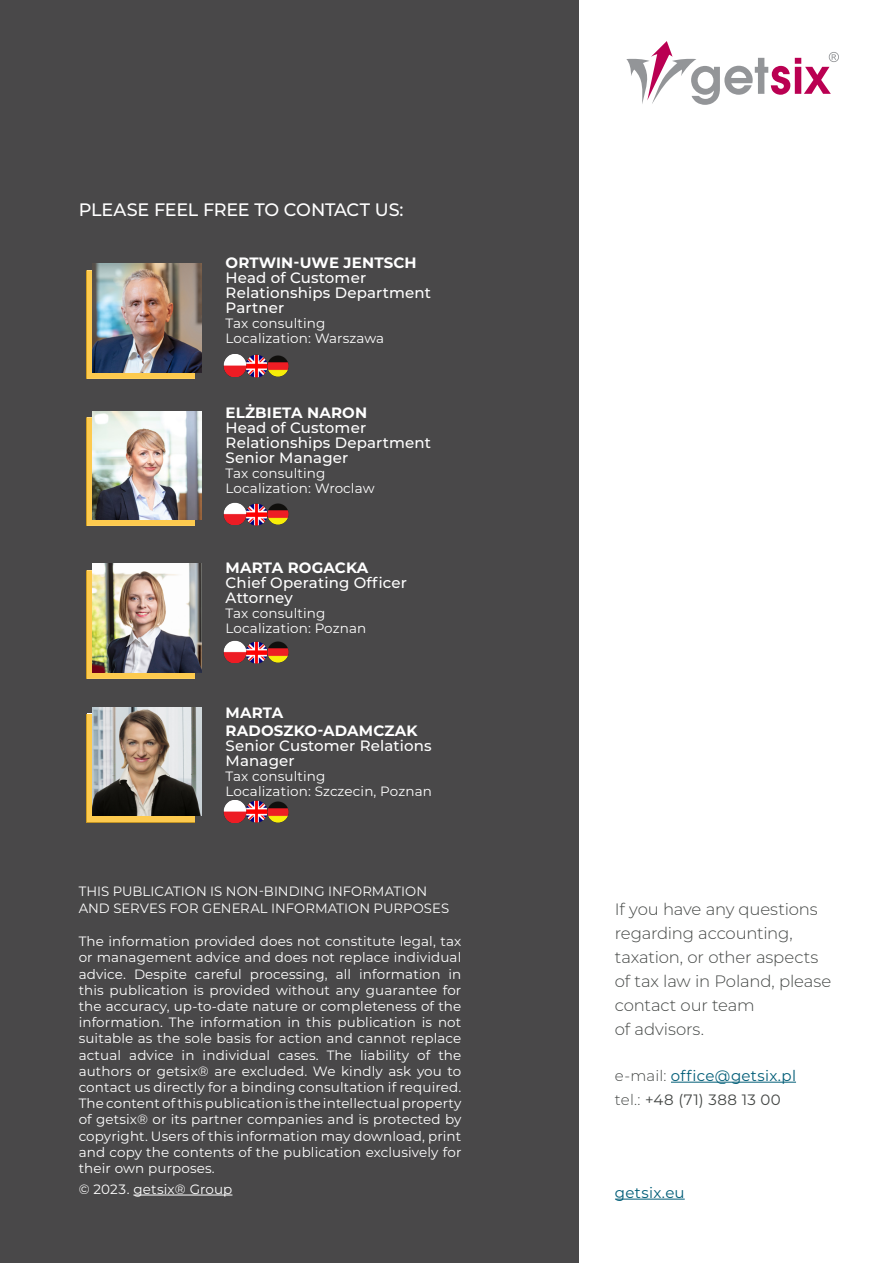
<style>
.page{position:relative;width:893px;height:1263px;background:#fff}
.page>*{position:absolute;margin:0;border:0;box-sizing:border-box;transform-origin:0 0}
.t1{font:500 18px "Montserrat";letter-spacing:-.02em;color:#fff}
.t2{font:300 16.5px/24px "Montserrat";letter-spacing:-.01em;color:#434644}
.t3{font:500 15px/15px "Montserrat";letter-spacing:.01em;color:#fff}
.t4{font:700 15px/18px "Montserrat";letter-spacing:.01em;color:#fff}
.t5{font:15px/24px "Montserrat";letter-spacing:.02em;color:#005d77}
.t6{font:13.5px/16.2px "Montserrat";letter-spacing:.01em;color:#fff}
.s1{font-weight:300;color:#434644}
.s2{color:#434644}
</style>
<div class="page">
<div style="left:0;top:0;width:579px;height:1263px;background:#494849"></div>
<hr style="left:133px;top:1195px;width:99px;height:1px;background:#fff">
<img style="left:245px;top:354px;width:24px;height:24px">
<img style="left:266px;top:355px;width:23px;height:22px">
<img style="left:222px;top:354px;width:25px;height:23px">
<div style="left:86px;top:270px;width:109px;height:109px;background:#fdb913;opacity:.75"></div>
<img style="left:93px;top:264px;width:108px;height:108px">
<div style="left:86px;top:417px;width:109px;height:109px;background:#fdb913;opacity:.75"></div>
<img style="left:93px;top:411px;width:108px;height:108px">
<div style="left:86px;top:570px;width:109px;height:109px;background:#fdb913;opacity:.75"></div>
<img style="left:93px;top:564px;width:108px;height:108px">
<div style="left:86px;top:714px;width:109px;height:108px;background:#fdb913;opacity:.75"></div>
<img style="left:93px;top:707px;width:108px;height:109px">
<img style="left:245px;top:502px;width:24px;height:24px">
<img style="left:266px;top:503px;width:23px;height:22px">
<img style="left:222px;top:502px;width:25px;height:23px">
<img style="left:245px;top:640px;width:24px;height:24px">
<img style="left:266px;top:641px;width:23px;height:22px">
<img style="left:222px;top:640px;width:25px;height:23px">
<img style="left:245px;top:800px;width:24px;height:24px">
<img style="left:266px;top:801px;width:23px;height:22px">
<img style="left:222px;top:800px;width:25px;height:22px">
<hr style="left:671px;top:1082px;width:125px;height:1px;background:#005d77">
<hr style="left:615px;top:1199px;width:70px;height:1px;background:#005d77">
<svg style="left:626px;top:41px;width:213px;height:64px"></svg>
<h1 class="t1" style="left:79px;top:197px;width:326px">PLEASE FEEL FREE TO CONTACT US:</h1>
<p class="t4" style="left:226px;top:253px;width:193px">ORTWIN-UWE JENTSCH</p>
<p class="t3" style="left:226px;top:269px;width:207px">Head of Customer<br>Relationships Department<br>Partner</p>
<p class="t6" style="left:226px;top:315px;width:160px;line-height:15px">Tax consulting<br>Localization: Warszawa</p>
<p class="t4" style="left:226px;top:403px;width:143px">ELŻBIETA NARON</p>
<p class="t3" style="left:226px;top:420px;width:207px">Head of Customer<br>Relationships Department<br>Senior Manager</p>
<p class="t6" style="left:226px;top:466px;width:150px;line-height:15px">Tax consulting<br>Localization: Wroclaw</p>
<p class="t4" style="left:226px;top:558px;width:144px">MARTA ROGACKA</p>
<p class="t3" style="left:226px;top:575px;width:183px">Chief Operating Officer<br>Attorney</p>
<p class="t6" style="left:226px;top:606px;width:142px;line-height:15px">Tax consulting<br>Localization: Poznan</p>
<p class="t4" style="left:226px;top:703px;width:193px">MARTA<br>RADOSZKO-ADAMCZAK</p>
<p class="t3" style="left:226px;top:737px;width:208px">Senior Customer Relations<br>Manager</p>
<p class="t6" style="left:226px;top:768px;width:208px;line-height:15px">Tax consulting<br>Localization: Szczecin, Poznan</p>
<p class="t6" style="left:79px;top:882px;width:372px;line-height:17px">THIS PUBLICATION IS NON-BINDING INFORMATION<br>AND SERVES FOR GENERAL INFORMATION PURPOSES</p>
<p class="t6" style="left:79px;top:933px;width:384px;text-align:justify">The information provided does not constitute legal, tax or management advice and does not replace individual advice. Despite careful processing, all information in this publication is provided without any guarantee for the accuracy, up-to-date nature or completeness of the information. The information in this publication is not suitable as the sole basis for action and cannot replace actual advice in individual cases. The liability of the authors or getsix® are excluded. We kindly ask you to contact us directly for a binding consultation if required.<br>The content of this publication is the intellectual property of getsix® or its partner companies and is protected by copyright. Users of this information may download, print and copy the contents of the publication exclusively for their own purposes.</p>
<p class="t6" style="left:79px;top:1180px;width:155px">© 2023. getsix® Group</p>
<p class="t2" style="left:615px;top:897px;width:218px">If you have any questions regarding accounting, taxation, or other aspects of tax law in Poland, please contact our team<br>of advisors.</p>
<p class="t5" style="left:615px;top:1063px;width:183px"><span class="s1">e-mail:</span> office@getsix.pl <span class="s1">tel.:</span> <span class="s2">+48 (71) 388 13 00</span></p>
<p class="t5" style="left:615px;top:1180px;width:71px">getsix.eu</p>
</div>
